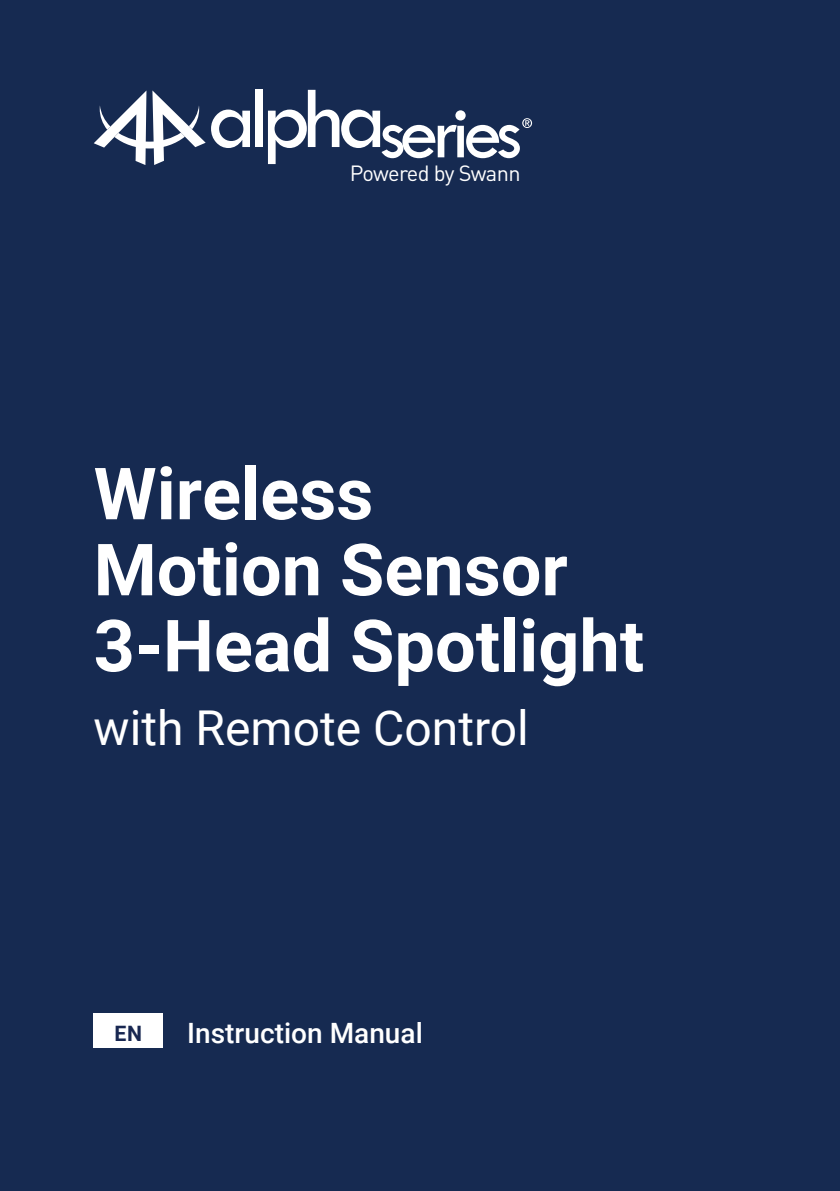
<style>
.page{position:relative;width:840px;height:1191px;background:#fff}
.page>*{position:absolute;margin:0;border:0;box-sizing:border-box;transform-origin:0 0}
.t1{font:700 72px/76px "Roboto";color:#fff}
.t2{font:48px "Roboto";color:#fff}
.t3{font:500 28px "Roboto";color:#fff}
.t4{font:21.8px "DIN Pro";letter-spacing:-.03em;color:#fff}
.Captions{font:700 21.2px "Roboto";color:#182751}
</style>
<div class="page">
<div style="left:0;top:0;width:839px;height:1191px;background:#162a51"></div>
<svg style="left:211px;top:110px;width:39px;height:38px"></svg>
<div style="left:255px;top:90px;width:8px;height:57px;background:#fff"></div>
<svg style="left:94px;top:90px;width:111px;height:75px"></svg>
<svg style="left:268px;top:90px;width:263px;height:74px"></svg>
<div style="left:94px;top:1013px;width:69px;height:34px;background:#fff"></div>
<p class="t4" style="left:349px;top:155px;width:172px">Powered by Swann</p>
<p class="t1" style="left:94px;top:453px;width:551px">Wireless<br>Motion Sensor<br>3-Head Spotlight</p>
<p class="t2" style="left:94px;top:694px;width:436px">with Remote Control</p>
<p class="Captions" style="left:114px;top:1019px;width:29px">EN</p>
<p class="t3" style="left:187px;top:1013px;width:237px">Instruction Manual</p>
</div>
